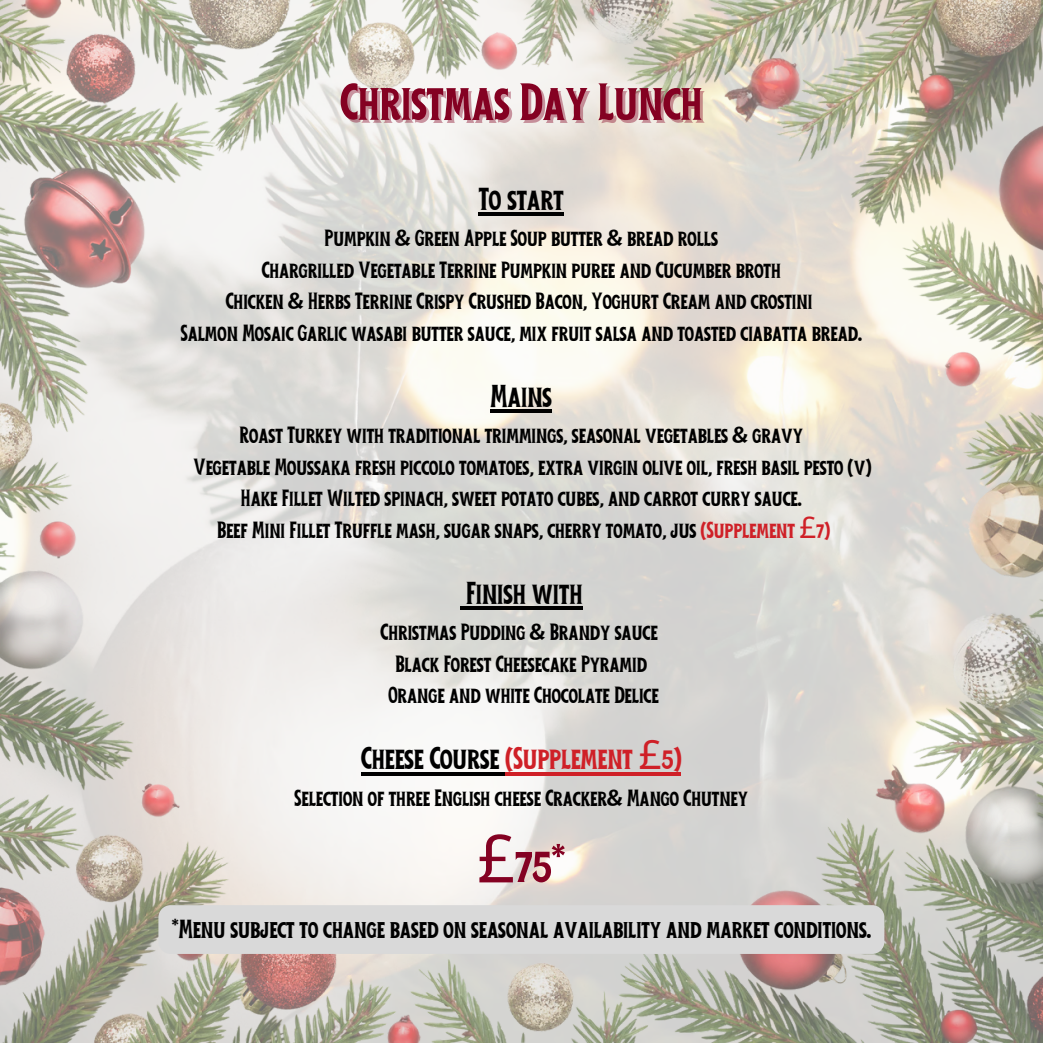
<style>
.page{position:relative;width:1043px;height:1043px;background:#fff}
.page>*{position:absolute;margin:0;border:0;box-sizing:border-box;transform-origin:0 0}
.t1{font:66.5px "Welder Miles";color:#840122}
.t2{font:40.25px "Welder Miles";color:#cf2027}
.t3{font:40.25px "Welder Miles";color:#000}
.t4{font:33.25px "Welder Miles";color:#000}
.t5{font:29.75px "Welder Miles";color:#000}
.s1{color:#cf2027}
.s2{font-family:"Noto Sans";color:#cf2027}
.s3{color:#000}
.s4{font-family:"Noto Sans"}
</style>
<div class="page">
<img style="left:0;top:0;width:1042px;height:1042px">
<hr style="left:478px;top:212px;width:85px;height:4px;background:#000">
<hr style="left:490px;top:409px;width:62px;height:4px;background:#000">
<svg style="left:460px;top:606px;width:6px;height:4px"></svg>
<hr style="left:466px;top:606px;width:116px;height:4px;background:#000">
<svg style="left:361px;top:771px;width:144px;height:4px"></svg>
<svg style="left:505px;top:771px;width:176px;height:4px"></svg>
<div style="left:158px;top:904px;width:726px;height:49px;background:#d9d9d9;border-radius:12px"></div>
<p class="t1" style="left:340px;top:67px;width:363px">ChristmasDayLunch</p>
<p class="t3" style="left:478px;top:178px;width:86px">Tostart</p>
<h1 class="t5" style="left:324px;top:223px;width:394px">Pumpkin &amp; GreenApple Soupbutter &amp; breadrolls</h1>
<p class="t5" style="left:261px;top:254px;width:520px">Chargrilled Vegetable Terrine PumpkinpureeandCucumberbroth</p>
<p class="t5" style="left:226px;top:286px;width:587px">Chicken &amp; Herbs Terrine CrispyCrushedBacon,Yoghurt Cream andcrostini</p>
<p class="t5" style="left:181px;top:317px;width:682px">Salmon MosaicGarlic wasabibuttersauce, mixfruit salsaandtoastedciabattabread.</p>
<p class="t3" style="left:490px;top:374px;width:63px">Mains</p>
<p class="t5" style="left:239px;top:419px;width:565px">Roast Turkey withtraditional trimmings, seasonalvegetables &amp; gravy</p>
<p class="t5" style="left:193px;top:451px;width:679px">Vegetable Moussakafreshpiccolotomatoes, extravirginoliveoil, freshbasil pesto(v)</p>
<p class="t5" style="left:241px;top:482px;width:562px">Hake Fillet Wiltedspinach, sweet potatocubes,andcarrot currysauce.</p>
<p class="t5" style="left:217px;top:514px;width:614px">Beef Mini Fillet Truffle mash, sugarsnaps, cherrytomato, jus <span class="s1">(Supplement</span> <span class="s2">£</span><span class="s1">7)</span></p>
<p class="t3" style="left:466px;top:571px;width:118px">Finish with</p>
<p class="t5" style="left:380px;top:616px;width:278px">Christmas Pudding &amp; Brandysauce</p>
<p class="t5" style="left:395px;top:648px;width:253px">BlackForest Cheesecake Pyramid</p>
<p class="t5" style="left:388px;top:679px;width:272px">Orangeand white ChocolateDelice</p>
<p class="t2" style="left:361px;top:737px;width:321px"><span class="s3">Cheese Course</span> (Supplement <span class="s4">£</span>5)</p>
<p class="t5" style="left:294px;top:782px;width:455px">Selectionof three Englishcheese Cracker&amp; MangoChutney</p>
<p class="t1" style="left:477px;top:829px;width:89px"><span class="s4">£</span>75*</p>
<h1 class="t4" style="left:172px;top:911px;width:700px">*Menusubject tochangebasedonseasonalavailabilityand market conditions.</h1>
</div>
